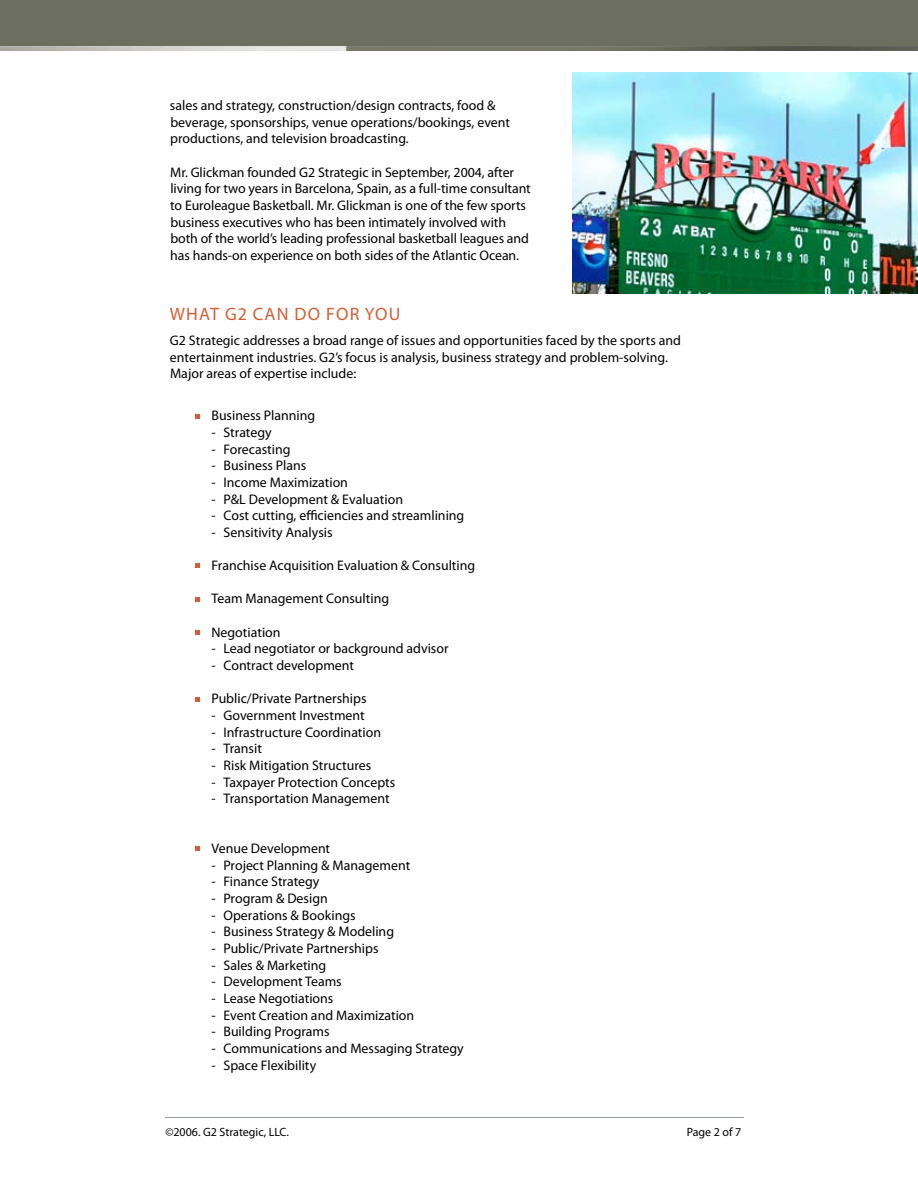
<style>
.page{position:relative;width:918px;height:1188px;background:#fff}
.page>*{position:absolute;margin:0;border:0;box-sizing:border-box;transform-origin:0 0}
.t1{font:18px "Myriad Pro";letter-spacing:.07em;color:#d75c33}
.t2{font:13.8px/16.6px "Myriad Pro";color:#000}
.t3{font:12px "Myriad Pro";color:#000}
</style>
<div class="page">
<img style="left:0;top:46px;width:918px;height:5px">
<svg style="left:195px;top:414px;width:4px;height:4px"></svg>
<svg style="left:195px;top:564px;width:4px;height:4px"></svg>
<svg style="left:195px;top:597px;width:4px;height:4px"></svg>
<svg style="left:195px;top:630px;width:4px;height:4px"></svg>
<svg style="left:195px;top:697px;width:4px;height:4px"></svg>
<svg style="left:195px;top:847px;width:4px;height:4px"></svg>
<div style="left:0;top:0;width:918px;height:46px;background:#6c6e60"></div>
<img style="left:572px;top:72px;width:346px;height:221px">
<hr style="left:165px;top:1117px;width:579px;height:1px;background:#959c9d">
<p class="t2" style="left:170px;top:97px;width:342px">sales and strategy, construction/design contracts, food &amp; beverage, sponsorships, venue operations/bookings, event productions, and television broadcasting.</p>
<p class="t2" style="left:170px;top:163px;width:362px">Mr. Glickman founded G2 Strategic in September, 2004, after living for two years in Barcelona, Spain, as a full-time consultant to Euroleague Basketball. Mr. Glickman is one of the few sports business executives who has been intimately involved with both of the world’s leading professional basketball leagues and has hands-on experience on both sides of the Atlantic Ocean.</p>
<h1 class="t1" style="left:170px;top:303px;width:232px">WHAT G2 CAN DO FOR YOU</h1>
<p class="t2" style="left:170px;top:332px;width:513px">G2 Strategic addresses a broad range of issues and opportunities faced by the sports and entertainment industries. G2’s focus is analysis, business strategy and problem-solving.<br>Major areas of expertise include:</p>
<p class="t2" style="left:211px;top:407px;width:105px">Business Planning</p>
<p class="t2" style="left:211px;top:424px;width:62px">- Strategy</p>
<p class="t2" style="left:211px;top:440px;width:80px">- Forecasting</p>
<p class="t2" style="left:211px;top:457px;width:96px">- Business Plans</p>
<p class="t2" style="left:211px;top:474px;width:138px">- Income Maximization</p>
<p class="t2" style="left:211px;top:490px;width:193px">- P&amp;L Development &amp; Evaluation</p>
<p class="t2" style="left:211px;top:507px;width:254px">- Cost cutting, efficiencies and streamlining</p>
<p class="t2" style="left:211px;top:524px;width:123px">- Sensitivity Analysis</p>
<p class="t2" style="left:211px;top:557px;width:265px">Franchise Acquisition Evaluation &amp; Consulting</p>
<p class="t2" style="left:211px;top:590px;width:179px">Team Management Consulting</p>
<p class="t2" style="left:211px;top:624px;width:71px">Negotiation</p>
<p class="t2" style="left:211px;top:640px;width:239px">- Lead negotiator or background advisor</p>
<p class="t2" style="left:211px;top:657px;width:144px">- Contract development</p>
<p class="t2" style="left:211px;top:690px;width:157px">Public/Private Partnerships</p>
<p class="t2" style="left:211px;top:707px;width:155px">- Government Investment</p>
<p class="t2" style="left:211px;top:723px;width:171px">- Infrastructure Coordination</p>
<p class="t2" style="left:211px;top:740px;width:52px">- Transit</p>
<p class="t2" style="left:211px;top:757px;width:161px">- Risk Mitigation Structures</p>
<p class="t2" style="left:211px;top:773px;width:185px">- Taxpayer Protection Concepts</p>
<p class="t2" style="left:211px;top:790px;width:180px">- Transportation Management</p>
<p class="t2" style="left:211px;top:840px;width:120px">Venue Development</p>
<p class="t2" style="left:211px;top:857px;width:200px">- Project Planning &amp; Management</p>
<p class="t2" style="left:211px;top:873px;width:110px">- Finance Strategy</p>
<p class="t2" style="left:211px;top:890px;width:118px">- Program &amp; Design</p>
<p class="t2" style="left:211px;top:907px;width:146px">- Operations &amp; Bookings</p>
<p class="t2" style="left:211px;top:923px;width:184px">- Business Strategy &amp; Modeling</p>
<p class="t2" style="left:211px;top:940px;width:169px">- Public/Private Partnerships</p>
<p class="t2" style="left:211px;top:957px;width:116px">- Sales &amp; Marketing</p>
<p class="t2" style="left:211px;top:973px;width:132px">- Development Teams</p>
<p class="t2" style="left:211px;top:990px;width:123px">- Lease Negotiations</p>
<p class="t2" style="left:211px;top:1007px;width:204px">- Event Creation and Maximization</p>
<p class="t2" style="left:211px;top:1023px;width:120px">- Building Programs</p>
<p class="t2" style="left:211px;top:1040px;width:254px">- Communications and Messaging Strategy</p>
<p class="t2" style="left:211px;top:1056px;width:106px">- Space Flexibility</p>
<p class="t3" style="left:165px;top:1124px;width:125px">©2006. G2 Strategic, LLC.</p>
<p class="t3" style="left:687px;top:1124px;width:56px">Page 2 of 7</p>
</div>
